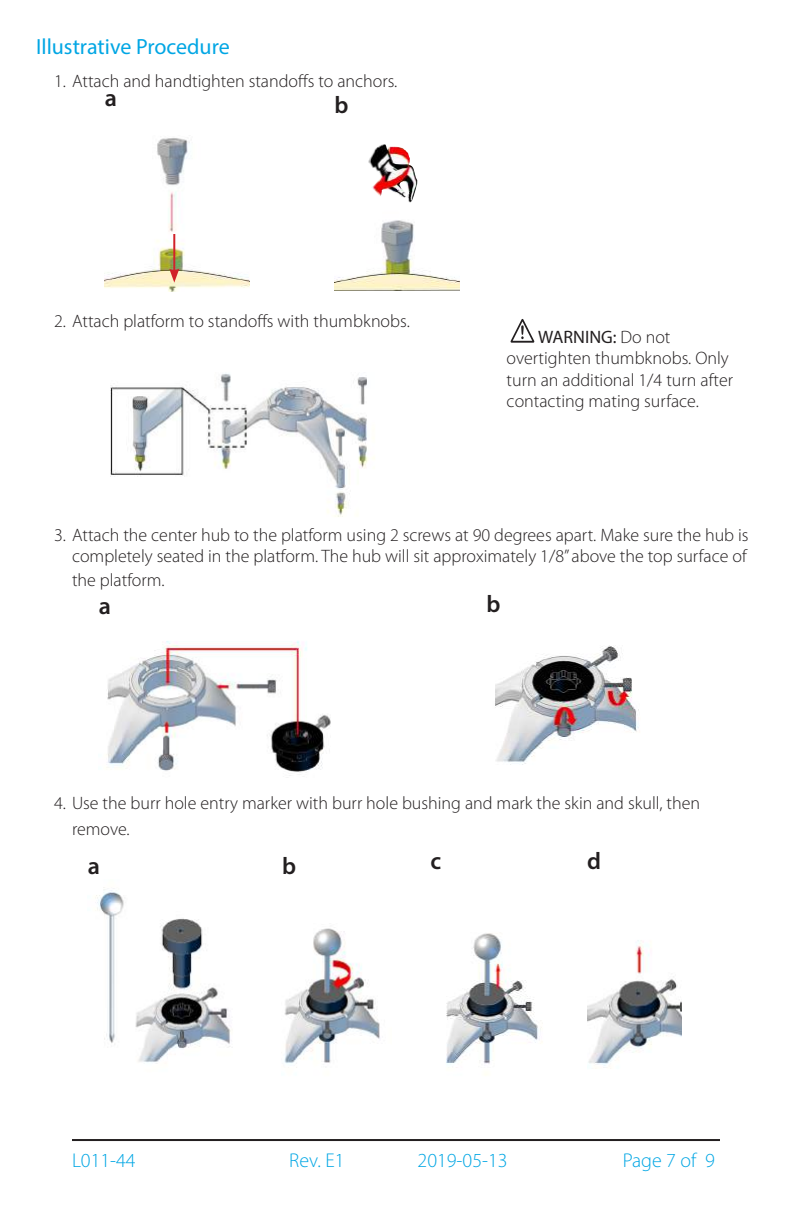
<style>
.page{position:relative;width:792px;height:1224px;background:#fff}
.page>*{position:absolute;margin:0;border:0;box-sizing:border-box;transform-origin:0 0}
.t1{font:600 24px "Myriad Pro";color:#231f20}
.t2{font:22px "Myriad Pro";color:#00a6e4}
.t3{font:300 20px "Myriad Pro";color:#00a6e4}
.t4{font:300 18px/21.6px "Myriad Pro";color:#231f20}
.s1{font-weight:400}
</style>
<div class="page">
<hr style="left:72px;top:1139px;width:648px;height:2px;background:#231f20">
<svg style="left:511px;top:319px;width:24px;height:24px"></svg>
<img style="left:105px;top:138px;width:145px;height:153px">
<img style="left:110px;top:373px;width:265px;height:144px">
<img style="left:107px;top:641px;width:224px;height:135px">
<img style="left:495px;top:645px;width:144px;height:120px">
<img style="left:95px;top:887px;width:136px;height:176px">
<img style="left:284px;top:928px;width:96px;height:140px">
<img style="left:446px;top:933px;width:96px;height:142px">
<img style="left:587px;top:940px;width:94px;height:129px">
<img style="left:334px;top:160px;width:125px;height:131px">
<img style="left:369px;top:144px;width:48px;height:59px">
<hr style="left:173px;top:234px;width:2px;height:38px;background:#d1232a">
<svg style="left:169px;top:269px;width:10px;height:14px"></svg>
<p class="t2" style="left:36px;top:33px;width:195px">Illustrative Procedure</p>
<p class="t4" style="left:54px;top:71px;width:345px">1. Attach and handtighten standoffs to anchors.</p>
<h1 class="t1" style="left:105px;top:83px;width:14px">a</h1>
<h1 class="t1" style="left:334px;top:90px;width:16px">b</h1>
<p class="t4" style="left:54px;top:311px;width:357px">2. Attach platform to standoffs with thumbknobs.</p>
<p class="t4" style="left:507px;top:326px;width:228px;text-indent:32px"><span class="s1">WARNING:</span> Do not overtighten thumbknobs. Only turn an additional 1/4 turn after contacting mating surface.</p>
<p class="t4" style="left:54px;top:524px;width:696px;text-align:right">3. Attach the center hub to the platform using 2 screws at 90 degrees apart. Make sure the hub is completely seated in the platform. The hub will sit approximately 1/8” above the top surface of</p>
<p class="t4" style="left:72px;top:570px;width:94px">the platform.</p>
<h1 class="t1" style="left:99px;top:590px;width:14px">a</h1>
<h1 class="t1" style="left:486px;top:589px;width:16px">b</h1>
<p class="t4" style="left:72px;top:790px;width:630px;line-height:26.4px;text-indent:-18px">4. Use the burr hole entry marker with burr hole bushing and mark the skin and skull, then remove.</p>
<h1 class="t1" style="left:88px;top:851px;width:14px">a</h1>
<h1 class="t1" style="left:282px;top:851px;width:16px">b</h1>
<h1 class="t1" style="left:430px;top:846px;width:12px">c</h1>
<h1 class="t1" style="left:587px;top:846px;width:15px">d</h1>
<p class="t3" style="left:72px;top:1149px;width:65px">L011-44</p>
<p class="t3" style="left:289px;top:1149px;width:57px">Rev. E1</p>
<p class="t3" style="left:418px;top:1149px;width:92px">2019-05-13</p>
<p class="t3" style="left:623px;top:1149px;width:94px">Page 7 of 9</p>
</div>
